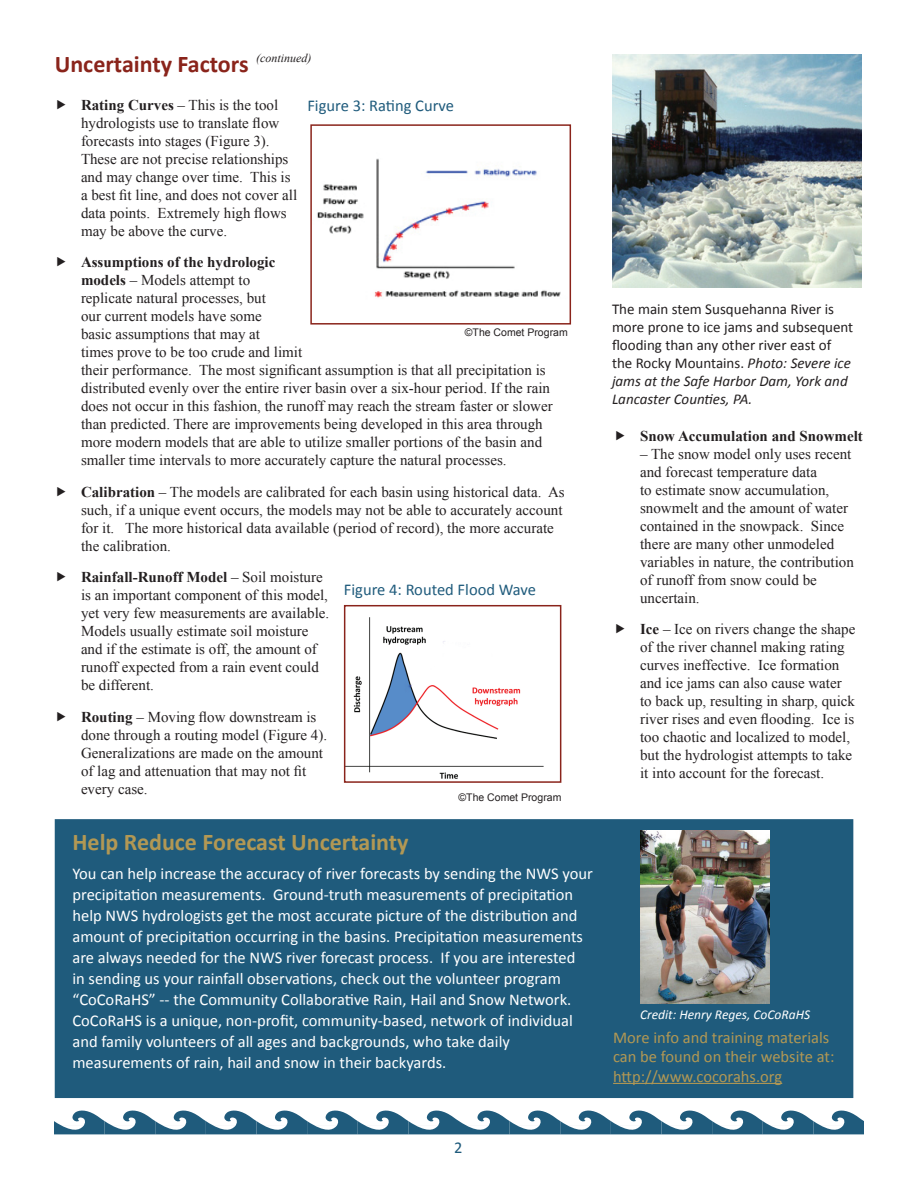
<style>
.page{position:relative;width:918px;height:1188px;background:#fff}
.page>*{position:absolute;margin:0;border:0;box-sizing:border-box;transform-origin:0 0}
.t1{font:700 24px "Calibri";color:#b29854}
.t2{font:700 24px "Calibri";color:#8a241b}
.t3{font:16.5px/21px "Calibri";color:#fff}
.t4{font:16.5px/19.5px "Calibri";color:#b29854}
.t5{font:16.5px "Calibri";color:#1f5b7c}
.t6{font:15px/18px "Times New Roman";color:#231f20}
.t7{font:15px/18px "Calibri";color:#231f20}
.t8{font:700 15px "Times New Roman";color:#231f20}
.t9{font:italic 13.5px "Calibri";color:#fff}
.t10{font:italic 12px "Times New Roman";color:#231f20}
.t11{font:10.5px "Arial";color:#231f20}
.s1{font-weight:700}
.s2{font-style:italic}
</style>
<div class="page">
<svg style="left:54px;top:1110px;width:810px;height:24px"></svg>
<div style="left:55px;top:819px;width:798px;height:279px;background:#1f5b7c"></div>
<img style="left:612px;top:54px;width:250px;height:233px">
<hr style="left:613px;top:1083px;width:169px;height:1px;background:#b29854">
<img style="left:640px;top:831px;width:130px;height:172px">
<img style="left:317px;top:158px;width:244px;height:140px">
<div style="left:310px;top:124px;width:261px;height:201px;border:2px solid #8a241b"></div>
<img style="left:347px;top:617px;width:197px;height:162px">
<div style="left:344px;top:605px;width:217px;height:178px;border:2px solid #8a241b"></div>
<h1 class="t2" style="left:55px;top:49px;width:195px">Uncertainty Factors</h1>
<p class="t10" style="left:256px;top:50px;width:57px">(continued)</p>
<p class="t6" style="left:81px;top:95px;width:218px"><span class="s1">Rating Curves</span> – This is the tool hydrologists use to translate flow forecasts into stages (Figure 3).<br>These are not precise relationships and may change over time. This is a best fit line, and does not cover all data points. Extremely high flows may be above the curve.</p>
<p class="t6" style="left:81px;top:253px;width:473px"><span class="s1">Assumptions of the hydrologic<br>models</span> – Models attempt to<br>replicate natural processes, but<br>our current models have some<br>basic assumptions that may at<br>times prove to be too crude and limit<br>their performance. The most significant assumption is that all precipitation is distributed evenly over the entire river basin over a six-hour period. If the rain does not occur in this fashion, the runoff may reach the stream faster or slower than predicted. There are improvements being developed in this area through more modern models that are able to utilize smaller portions of the basin and smaller time intervals to more accurately capture the natural processes.</p>
<p class="t6" style="left:81px;top:482px;width:485px"><span class="s1">Calibration</span> – The models are calibrated for each basin using historical data. As such, if a unique event occurs, the models may not be able to accurately account for it. The more historical data available (period of record), the more accurate the calibration.</p>
<p class="t6" style="left:81px;top:568px;width:250px"><span class="s1">Rainfall-Runoff Model</span> – Soil moisture is an important component of this model, yet very few measurements are available.<br>Models usually estimate soil moisture and if the estimate is off, the amount of runoff expected from a rain event could be different.</p>
<p class="t6" style="left:81px;top:707px;width:248px"><span class="s1">Routing</span> – Moving flow downstream is done through a routing model (Figure 4).<br>Generalizations are made on the amount of lag and attenuation that may not fit every case.</p>
<h1 class="t1" style="left:72px;top:826px;width:338px">Help Reduce Forecast Uncertainty</h1>
<p class="t3" style="left:72px;top:863px;width:522px">You can help increase the accuracy of river forecasts by sending the NWS your precipitation measurements. Ground-truth measurements of precipitation help NWS hydrologists get the most accurate picture of the distribution and amount of precipitation occurring in the basins. Precipitation measurements are always needed for the NWS river forecast process. If you are interested<br>in sending us your rainfall observations, check out the volunteer program “CoCoRaHS” -- the Community Collaborative Rain, Hail and Snow Network.<br>CoCoRaHS is a unique, non-profit, community-based, network of individual and family volunteers of all ages and backgrounds, who take daily measurements of rain, hail and snow in their backyards.</p>
<p class="t5" style="left:307px;top:96px;width:148px">Figure 3: Rating Curve</p>
<p class="t11" style="left:465px;top:326px;width:104px">©The Comet Program</p>
<p class="t5" style="left:344px;top:579px;width:194px">Figure 4: Routed Flood Wave</p>
<p class="t11" style="left:459px;top:791px;width:104px">©The Comet Program</p>
<p class="t7" style="left:612px;top:300px;width:243px">The main stem Susquehanna River is more prone to ice jams and subsequent flooding than any other river east of the Rocky Mountains. <span class="s2">Photo: Severe ice jams at the Safe Harbor Dam, York and Lancaster Counties, PA.</span></p>
<p class="t8" style="left:640px;top:425px;width:224px">Snow Accumulation and Snowmelt</p>
<p class="t6" style="left:640px;top:445px;width:215px">– The snow model only uses recent and forecast temperature data<br>to estimate snow accumulation, snowmelt and the amount of water contained in the snowpack. Since there are many other unmodeled variables in nature, the contribution of runoff from snow could be uncertain.</p>
<p class="t6" style="left:640px;top:620px;width:217px"><span class="s1">Ice</span> – Ice on rivers change the shape of the river channel making rating curves ineffective. Ice formation and ice jams can also cause water to back up, resulting in sharp, quick river rises and even flooding. Ice is too chaotic and localized to model, but the hydrologist attempts to take it into account for the forecast.</p>
<p class="t9" style="left:640px;top:1006px;width:172px">Credit: Henry Reges, CoCoRaHS</p>
<p class="t4" style="left:613px;top:1027px;width:223px">More info and training materials can be found on their website at: http://www.cocorahs.org</p>
<p class="t5" style="left:454px;top:1137px;width:10px">2</p>
</div>
